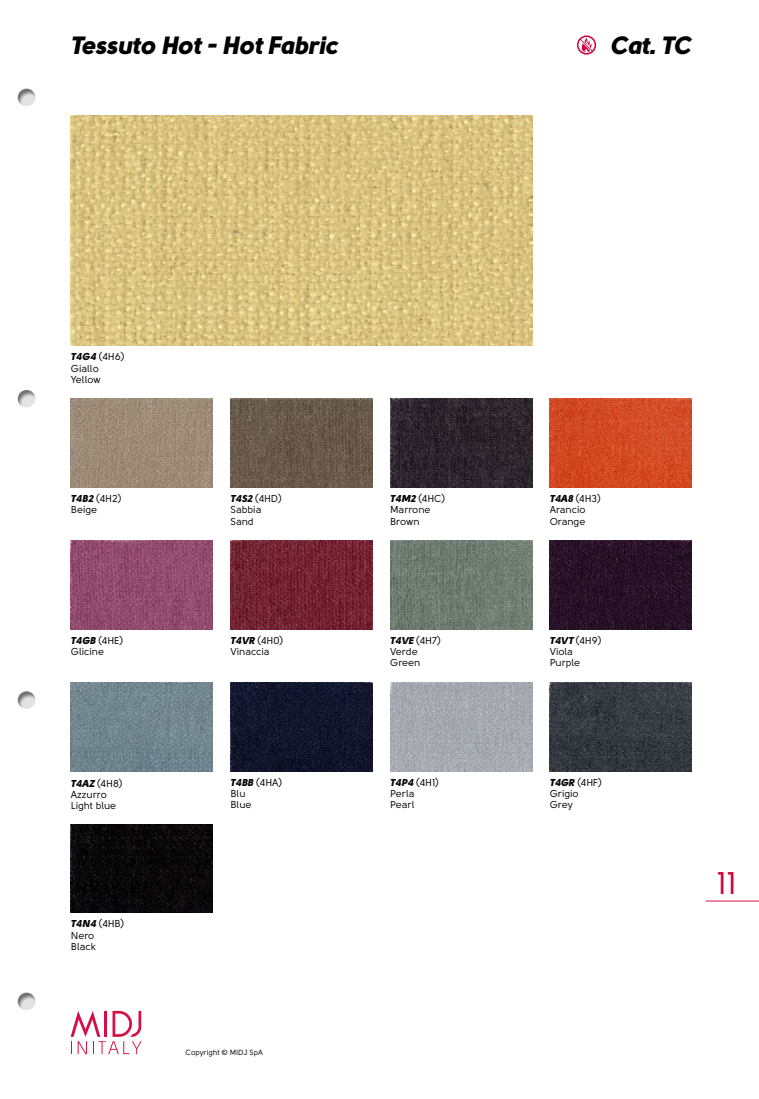
<style>
.page{position:relative;width:759px;height:1099px;background:#fff}
.page>*{position:absolute;margin:0;border:0;box-sizing:border-box;transform-origin:0 0}
.t1{font:31.25px "Solomon Sans Normal";color:#d0043c}
.t2{font:25px "Solomon Sans Black Italic";color:#000}
.t3{font:25px "Solomon Sans Black Italic";color:#020203}
.t4{font:10px/11.2px "Solomon Sans Normal";color:#000}
.t5{font:10px/11.2px "Solomon Sans Normal";color:#020203}
.t6{font:7.5px "Solomon Sans Normal";color:#000}
.s1{font-family:"Solomon Sans Black Italic";color:#020203}
.s2{color:#020203}
.s3{font-family:"Solomon Sans Black Italic"}
.s4{color:#000}
</style>
<div class="page">
<svg style="left:71px;top:1010px;width:70px;height:44px"></svg>
<hr style="left:104px;top:1010px;width:3px;height:26px;background:#d60e47">
<hr style="left:705px;top:900px;width:53px;height:1px;background:#d51347">
<svg style="left:579px;top:38px;width:14px;height:14px"></svg>
<div style="left:576px;top:35px;width:20px;height:20px;border:2px solid #d0043c;border-radius:50%"></div>
<img style="left:71px;top:399px;width:142px;height:88px">
<img style="left:230px;top:399px;width:142px;height:88px">
<img style="left:390px;top:399px;width:141px;height:88px">
<img style="left:549px;top:399px;width:142px;height:88px">
<img style="left:71px;top:540px;width:142px;height:89px">
<img style="left:230px;top:540px;width:142px;height:89px">
<img style="left:390px;top:540px;width:141px;height:89px">
<img style="left:549px;top:540px;width:142px;height:89px">
<img style="left:71px;top:682px;width:142px;height:89px">
<img style="left:230px;top:682px;width:142px;height:89px">
<img style="left:390px;top:682px;width:141px;height:89px">
<img style="left:549px;top:682px;width:142px;height:89px">
<img style="left:71px;top:824px;width:142px;height:88px">
<img style="left:71px;top:115px;width:460px;height:230px">
<div style="left:17px;top:88px;width:20px;height:20px;background:#000;opacity:.5"></div>
<div style="left:17px;top:389px;width:20px;height:20px;background:#000;opacity:.5"></div>
<div style="left:17px;top:690px;width:20px;height:20px;background:#000;opacity:.5"></div>
<div style="left:17px;top:992px;width:20px;height:20px;background:#000;opacity:.5"></div>
<h2 class="t2" style="left:71px;top:31px;width:268px">Tessuto Hot - Hot Fabric</h2>
<h2 class="t3" style="left:610px;top:31px;width:83px">Cat. TC</h2>
<p class="t4" style="left:71px;top:351px;width:55px"><span class="s1">T4G4</span> <span class="s2">(4H6)<br></span>Giallo<br>Yellow</p>
<p class="t5" style="left:71px;top:493px;width:52px"><span class="s3">T4B2</span> (4H2)<br><span class="s4">Beige</span></p>
<p class="t4" style="left:230px;top:493px;width:53px"><span class="s1">T4S2</span> <span class="s2">(4HD)<br></span>Sabbia<br>Sand</p>
<p class="t4" style="left:390px;top:493px;width:57px"><span class="s1">T4M2</span> <span class="s2">(4HC)<br></span>Marrone<br>Brown</p>
<p class="t4" style="left:549px;top:493px;width:53px"><span class="s1">T4A8</span> <span class="s2">(4H3)<br></span>Arancio<br>Orange</p>
<p class="t5" style="left:71px;top:634px;width:54px"><span class="s3">T4GB</span> (4HE)<br>Glicine</p>
<p class="t4" style="left:230px;top:634px;width:54px"><span class="s1">T4VR</span> <span class="s2">(4H0)<br></span>Vinaccia</p>
<p class="t4" style="left:390px;top:634px;width:52px"><span class="s1">T4VE</span> <span class="s2">(4H7)<br></span>Verde<br>Green</p>
<p class="t4" style="left:549px;top:634px;width:53px"><span class="s1">T4VT</span> <span class="s2">(4H9)<br></span>Viola<br>Purple</p>
<p class="t4" style="left:71px;top:777px;width:53px"><span class="s1">T4AZ</span> <span class="s2">(4H8)<br></span>Azzurro<br>Light blue</p>
<p class="t5" style="left:230px;top:776px;width:53px"><span class="s3">T4BB</span> (4HA)<br>Blu<br>Blue</p>
<p class="t5" style="left:390px;top:776px;width:51px"><span class="s3">T4P4</span> (4H1)<br>Perla<br>Pearl</p>
<p class="t4" style="left:549px;top:776px;width:54px"><span class="s1">T4GR</span> <span class="s2">(4HF)<br></span>Grigio<br>Grey</p>
<p class="t4" style="left:71px;top:918px;width:55px"><span class="s1">T4N4</span> <span class="s2">(4HB)<br></span>Nero<br>Black</p>
<p class="t6" style="left:185px;top:1047px;width:79px">Copyright © MIDJ SpA</p>
<h1 class="t1" style="left:716px;top:865px;width:22px">11</h1>
</div>
